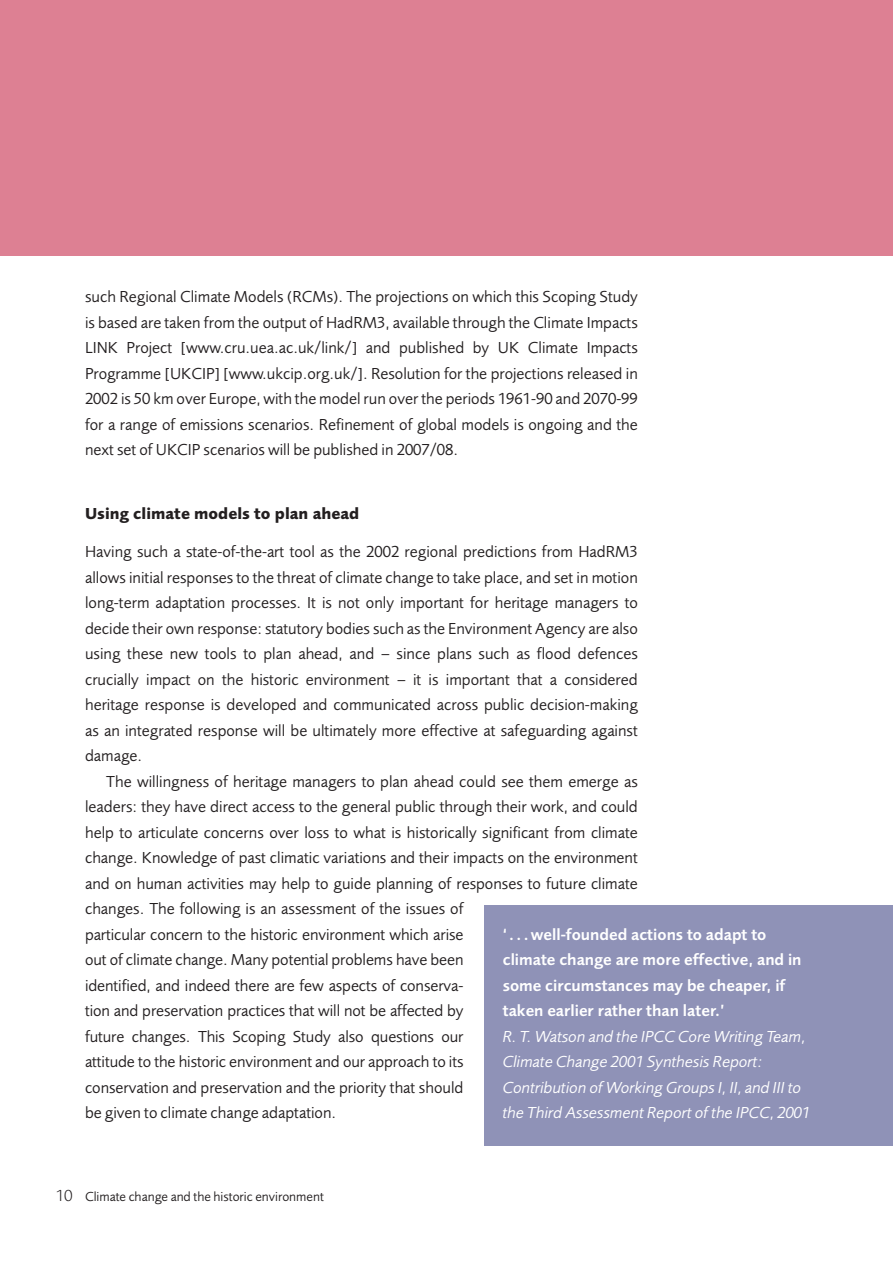
<style>
.page{position:relative;width:893px;height:1263px;background:#fff}
.page>*{position:absolute;margin:0;border:0;box-sizing:border-box;transform-origin:0 0}
.t1{font:16.5px/25.5px "Foundry Sans";color:#231f20;text-align:justify}
.t2{font:italic 16.5px/25.5px "Foundry Sans";color:#fff}
.t3{font:600 16.5px/25.5px "Foundry Sans";color:#fff}
.t4{font:700 16.5px "Foundry Sans";color:#231f20}
.t5{font:13.5px "Foundry Sans";color:#231f20}
.s1{font-weight:300;font-size:16.5px}
</style>
<div class="page">
<div style="left:0;top:0;width:893px;height:255px;background:#dd8093"></div>
<div style="left:485px;top:905px;width:408px;height:240px;background:#8f92b7"></div>
<p class="t1" style="left:85px;top:285px;width:554px">such Regional Climate Models (RCMs). The projections on which this Scoping Study is based are taken from the output of HadRM3, available through the Climate Impacts LINK Project [www.cru.uea.ac.uk/link/] and published by UK Climate Impacts Programme [UKCIP] [www.ukcip.org.uk/]. Resolution for the projections released in 2002 is 50 km over Europe, with the model run over the periods 1961-90 and 2070-99 for a range of emissions scenarios. Refinement of global models is ongoing and the next set of UKCIP scenarios will be published in 2007/08.</p>
<p class="t4" style="left:85px;top:507px;width:276px">Using climate models to plan ahead</p>
<p class="t1" style="left:85px;top:540px;width:554px">Having such a state-of-the-art tool as the 2002 regional predictions from HadRM3 allows initial responses to the threat of climate change to take place, and set in motion long-term adaptation processes. It is not only important for heritage managers to decide their own response: statutory bodies such as the Environment Agency are also using these new tools to plan ahead, and – since plans such as flood defences crucially impact on the historic environment – it is important that a considered heritage response is developed and communicated across public decision-making as an integrated response will be ultimately more effective at safeguarding against damage.</p>
<p class="t1" style="left:85px;top:770px;width:554px;text-align:left;text-indent:21px">The willingness of heritage managers to plan ahead could see them emerge as leaders: they have direct access to the general public through their work, and could help to articulate concerns over loss to what is historically significant from climate change. Knowledge of past climatic variations and their impacts on the environment and on human activities may help to guide planning of responses to future climate changes. The following is an assessment of the issues of<br>particular concern to the historic environment which arise<br>out of climate change. Many potential problems have been<br>identified, and indeed there are few aspects of con ser va -<br>tion and preservation practices that will not be affected by<br>future changes. This Scoping Study also questions our<br>attitude to the historic environ ment and our approach to its<br>conservation and preservation and the priority that should<br>be given to climate change adaptation.</p>
<p class="t3" style="left:503px;top:923px;width:300px">‘...well-founded actions to adapt to climate change are more effective, and in some circumstances may be cheaper, if taken earlier rather than later.’</p>
<p class="t2" style="left:503px;top:1025px;width:309px">R. T. Watson and the IPCC Core Writing Team, Climate Change 2001 Synthesis Report:<br>Contribution of Working Groups I, II, and III to the Third Assessment Report of the IPCC, 2001</p>
<p class="t5" style="left:56px;top:1191px;width:270px"><span class="s1">10</span> Climate change and the historic environment</p>
</div>
